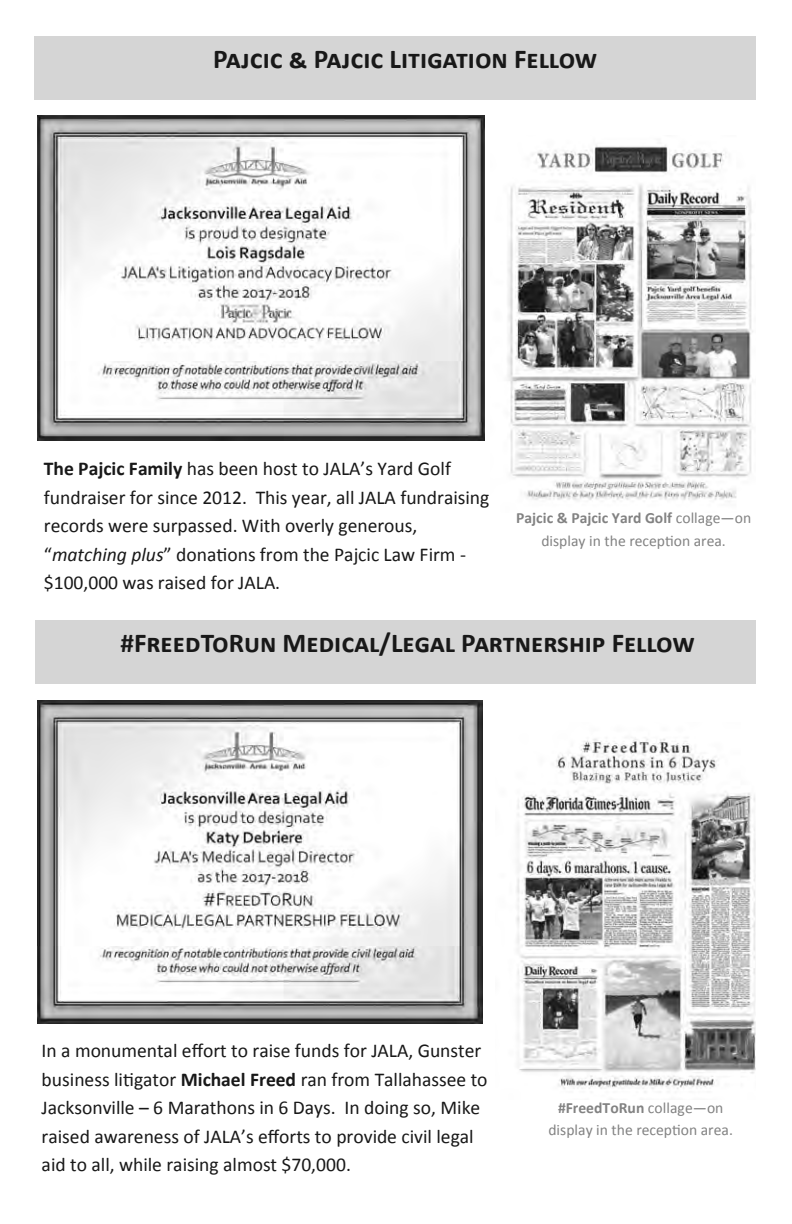
<style>
.page{position:relative;width:792px;height:1224px;background:#fff}
.page>*{position:absolute;margin:0;border:0;box-sizing:border-box;transform-origin:0 0}
.t1{font:700 27.4px "Calibri";color:#181818}
.t2{font:19.6px/28.4px "Calibri";color:#181818}
.t3{font:15.6px/22.8px "Calibri";color:#828282;text-align:center}
.s1{font-weight:700}
.s2{font-style:italic}
</style>
<div class="page">
<div style="left:35px;top:620px;width:721px;height:63px;background:#d5d5d5"></div>
<div style="left:35px;top:36px;width:721px;height:63px;background:#d5d5d5"></div>
<img style="left:507px;top:145px;width:246px;height:356px">
<img style="left:516px;top:738px;width:240px;height:355px">
<img style="left:38px;top:115px;width:446px;height:325px">
<img style="left:38px;top:700px;width:444px;height:324px">
<h1 class="t1" style="left:213px;top:41px;width:386px">Pajcic &amp; Pajcic Litigation Fellow</h1>
<p class="t2" style="left:44px;top:455px;width:447px"><span class="s1">The Pajcic Family</span> has been host to JALA’s Yard Golf fundraiser for since 2012. This year, all JALA fundraising records were surpassed. With overly generous, “<span class="s2">matching plus</span>” donations from the Pajcic Law Firm - $100,000 was raised for JALA.</p>
<p class="t3" style="left:516px;top:507px;width:236px"><span class="s1">Pajcic &amp; Pajcic Yard Golf</span> collage—on display in the reception area.</p>
<h1 class="t1" style="left:120px;top:626px;width:576px">#FreedToRun Medical/Legal Partnership Fellow</h1>
<p class="t2" style="left:42px;top:1037px;width:447px">In a monumental effort to raise funds for JALA, Gunster business litigator <span class="s1">Michael Freed</span> ran from Tallahassee to Jacksonville – 6 Marathons in 6 Days. In doing so, Mike raised awareness of JALA’s efforts to provide civil legal aid to all, while raising almost $70,000.</p>
<p class="t3" style="left:548px;top:1096px;width:186px"><span class="s1">#FreedToRun</span> collage—on display in the reception area.</p>
</div>
